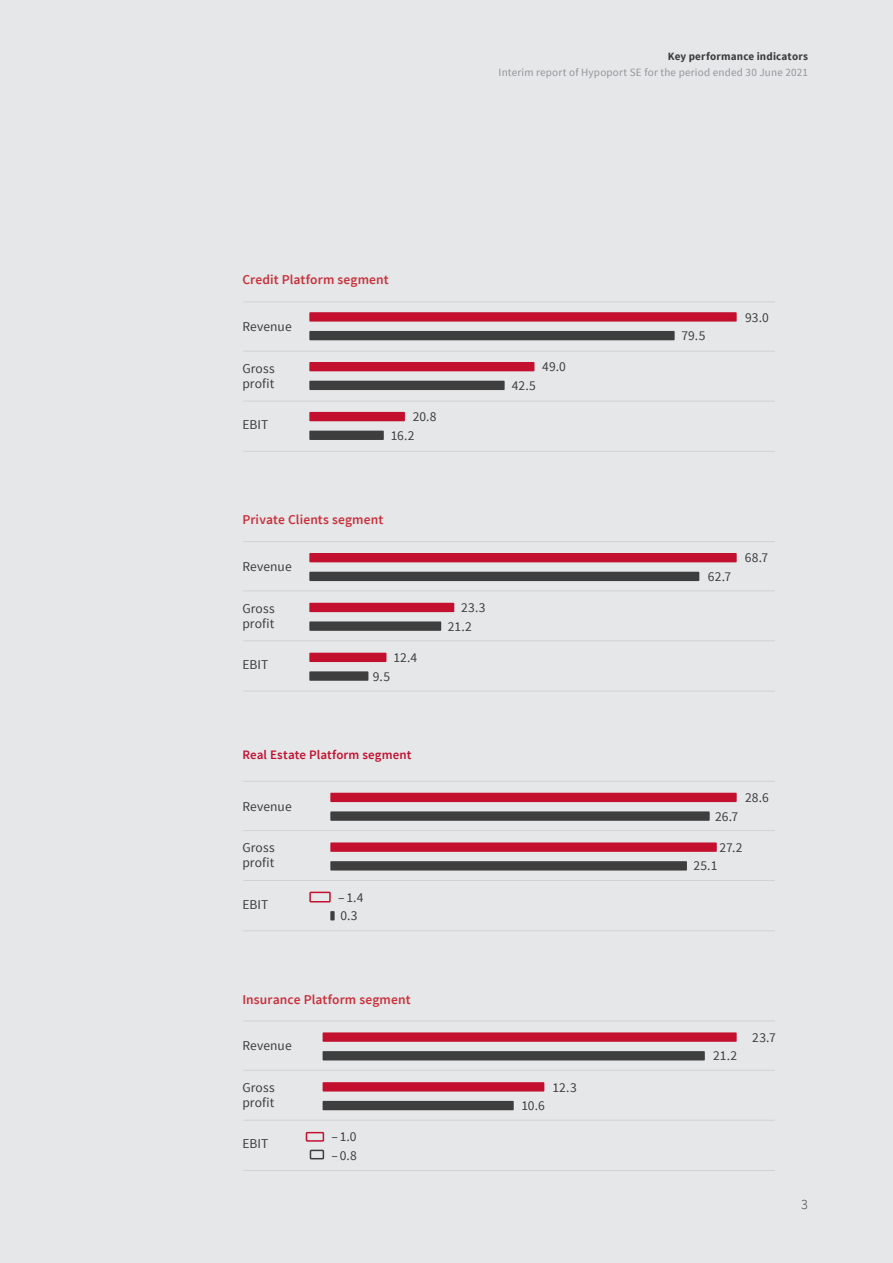
<style>
.page{position:relative;width:893px;height:1263px;background:#e6e7e9}
.page>*{position:absolute;margin:0;border:0;box-sizing:border-box;transform-origin:0 0}
.t1{font:300 14.1px "Source Sans Pro";color:#3e3e3f}
.Grafik__Werte{font:13.5px "Source Sans Pro";letter-spacing:.005em;color:#3e3e3f}
.Grafik__Beschreibung{font:13.5px/15px "Source Sans Pro";letter-spacing:.005em;color:#3e3e3f}
.Grafik__Überschrift{font:600 13.5px "Source Sans Pro";letter-spacing:.01em;color:#c9313c}
.Tabelle_linke_Spalte{font:600 12.9px "Source Sans Pro";letter-spacing:.01em;color:#c3102f}
.t2{font:11.1px "Source Sans Pro";letter-spacing:.015em;color:#939598}
.t3{font:700 11.1px "Source Sans Pro";letter-spacing:.015em;color:#3e3e3f}
</style>
<div class="page">
<hr style="left:243px;top:1020px;width:532px;height:1px;background:#d1d2d4">
<hr style="left:243px;top:1070px;width:532px;height:1px;background:#d1d2d4">
<hr style="left:243px;top:1120px;width:532px;height:1px;background:#d1d2d4">
<hr style="left:243px;top:1170px;width:532px;height:1px;background:#d1d2d4">
<hr style="left:243px;top:541px;width:532px;height:1px;background:#d1d2d4">
<hr style="left:243px;top:590px;width:532px;height:1px;background:#d1d2d4">
<hr style="left:243px;top:640px;width:532px;height:1px;background:#d1d2d4">
<hr style="left:243px;top:691px;width:532px;height:1px;background:#d1d2d4">
<hr style="left:243px;top:301px;width:532px;height:1px;background:#d1d2d4">
<hr style="left:243px;top:351px;width:532px;height:1px;background:#d1d2d4">
<hr style="left:243px;top:401px;width:532px;height:1px;background:#d1d2d4">
<hr style="left:243px;top:451px;width:532px;height:1px;background:#d1d2d4">
<hr style="left:243px;top:781px;width:532px;height:1px;background:#d1d2d4">
<hr style="left:243px;top:830px;width:532px;height:1px;background:#d1d2d4">
<hr style="left:243px;top:880px;width:532px;height:1px;background:#d1d2d4">
<hr style="left:243px;top:930px;width:532px;height:1px;background:#d1d2d4">
<div style="left:309px;top:312px;width:428px;height:10px;background:#c3102f"></div>
<div style="left:309px;top:331px;width:366px;height:9px;background:#3e3e3f"></div>
<div style="left:309px;top:362px;width:225px;height:9px;background:#c3102f"></div>
<div style="left:309px;top:381px;width:196px;height:9px;background:#3e3e3f"></div>
<div style="left:309px;top:412px;width:96px;height:9px;background:#c3102f"></div>
<div style="left:309px;top:431px;width:75px;height:9px;background:#3e3e3f"></div>
<div style="left:309px;top:553px;width:428px;height:9px;background:#c3102f"></div>
<div style="left:309px;top:572px;width:390px;height:9px;background:#3e3e3f"></div>
<div style="left:309px;top:603px;width:145px;height:9px;background:#c3102f"></div>
<div style="left:309px;top:621px;width:132px;height:10px;background:#3e3e3f"></div>
<div style="left:309px;top:653px;width:77px;height:9px;background:#c3102f"></div>
<div style="left:309px;top:671px;width:59px;height:10px;background:#3e3e3f"></div>
<div style="left:330px;top:793px;width:407px;height:9px;background:#c3102f"></div>
<div style="left:330px;top:811px;width:380px;height:10px;background:#3e3e3f"></div>
<div style="left:330px;top:842px;width:387px;height:10px;background:#c3102f"></div>
<div style="left:330px;top:861px;width:357px;height:9px;background:#3e3e3f"></div>
<div style="left:309px;top:892px;width:22px;height:10px;border:2px solid #c3102f"></div>
<div style="left:330px;top:911px;width:5px;height:9px;background:#3e3e3f"></div>
<div style="left:306px;top:1132px;width:18px;height:10px;border:2px solid #c3102f"></div>
<div style="left:310px;top:1150px;width:14px;height:9px;border:2px solid #3e3e3f"></div>
<div style="left:323px;top:1032px;width:414px;height:10px;background:#c3102f"></div>
<div style="left:323px;top:1051px;width:382px;height:9px;background:#3e3e3f"></div>
<div style="left:323px;top:1082px;width:221px;height:9px;background:#c3102f"></div>
<div style="left:323px;top:1101px;width:191px;height:9px;background:#3e3e3f"></div>
<p class="t3" style="left:668px;top:49px;width:141px">Key performance indicators</p>
<p class="t2" style="left:499px;top:66px;width:311px">Interim report of Hypoport SE for the period ended 30 June 2021</p>
<p class="Grafik__Überschrift" style="left:242px;top:271px;width:148px">Credit Platform segment</p>
<p class="Grafik__Beschreibung" style="left:242px;top:319px;width:51px">Revenue</p>
<p class="Grafik__Beschreibung" style="left:242px;top:361px;width:34px">Gross profit</p>
<p class="Grafik__Beschreibung" style="left:242px;top:417px;width:28px">EBIT</p>
<p class="Grafik__Werte" style="left:413px;top:408px;width:25px">20.8</p>
<p class="Grafik__Werte" style="left:391px;top:427px;width:25px">16.2</p>
<p class="Grafik__Werte" style="left:542px;top:359px;width:25px">49.0</p>
<p class="Grafik__Werte" style="left:512px;top:377px;width:26px">42.5</p>
<p class="Grafik__Überschrift" style="left:242px;top:511px;width:142px">Private Clients segment</p>
<p class="Grafik__Beschreibung" style="left:242px;top:559px;width:51px">Revenue</p>
<p class="Grafik__Beschreibung" style="left:242px;top:601px;width:34px">Gross profit</p>
<p class="Grafik__Beschreibung" style="left:242px;top:657px;width:28px">EBIT</p>
<p class="Grafik__Werte" style="left:393px;top:649px;width:26px">12.4</p>
<p class="Grafik__Werte" style="left:373px;top:668px;width:19px">9.5</p>
<p class="Tabelle_linke_Spalte" style="left:242px;top:747px;width:171px">Real Estate Platform segment</p>
<p class="Grafik__Beschreibung" style="left:242px;top:799px;width:51px">Revenue</p>
<p class="Grafik__Beschreibung" style="left:242px;top:841px;width:34px">Gross profit</p>
<p class="Grafik__Beschreibung" style="left:242px;top:897px;width:28px">EBIT</p>
<p class="Grafik__Werte" style="left:338px;top:889px;width:27px">– 1.4</p>
<p class="Grafik__Werte" style="left:340px;top:907px;width:19px">0.3</p>
<p class="Grafik__Überschrift" style="left:242px;top:990px;width:170px">Insurance Platform segment</p>
<p class="Grafik__Beschreibung" style="left:242px;top:1038px;width:51px">Revenue</p>
<p class="Grafik__Beschreibung" style="left:242px;top:1080px;width:34px">Gross profit</p>
<p class="Grafik__Beschreibung" style="left:242px;top:1137px;width:28px">EBIT</p>
<p class="Grafik__Werte" style="left:331px;top:1128px;width:27px">– 1.0</p>
<p class="Grafik__Werte" style="left:331px;top:1147px;width:27px">–0.8</p>
<p class="Grafik__Werte" style="left:461px;top:599px;width:26px">23.3</p>
<p class="Grafik__Werte" style="left:448px;top:618px;width:26px">21.2</p>
<p class="Grafik__Werte" style="left:521px;top:1097px;width:25px">10.6</p>
<p class="Grafik__Werte" style="left:552px;top:1079px;width:26px">12.3</p>
<p class="Grafik__Werte" style="left:681px;top:327px;width:25px">79.5</p>
<p class="Grafik__Werte" style="left:745px;top:309px;width:25px">93.0</p>
<p class="Grafik__Werte" style="left:708px;top:568px;width:25px">62.7</p>
<p class="Grafik__Werte" style="left:745px;top:549px;width:25px">68.7</p>
<p class="Grafik__Werte" style="left:745px;top:789px;width:25px">28.6</p>
<p class="Grafik__Werte" style="left:715px;top:808px;width:25px">26.7</p>
<p class="Grafik__Werte" style="left:719px;top:839px;width:25px">27.2</p>
<p class="Grafik__Werte" style="left:693px;top:857px;width:26px">25.1</p>
<p class="Grafik__Werte" style="left:713px;top:1047px;width:26px">21.2</p>
<p class="Grafik__Werte" style="left:752px;top:1029px;width:25px">23.7</p>
<p class="t1" style="left:801px;top:1195px;width:8px">3</p>
</div>
